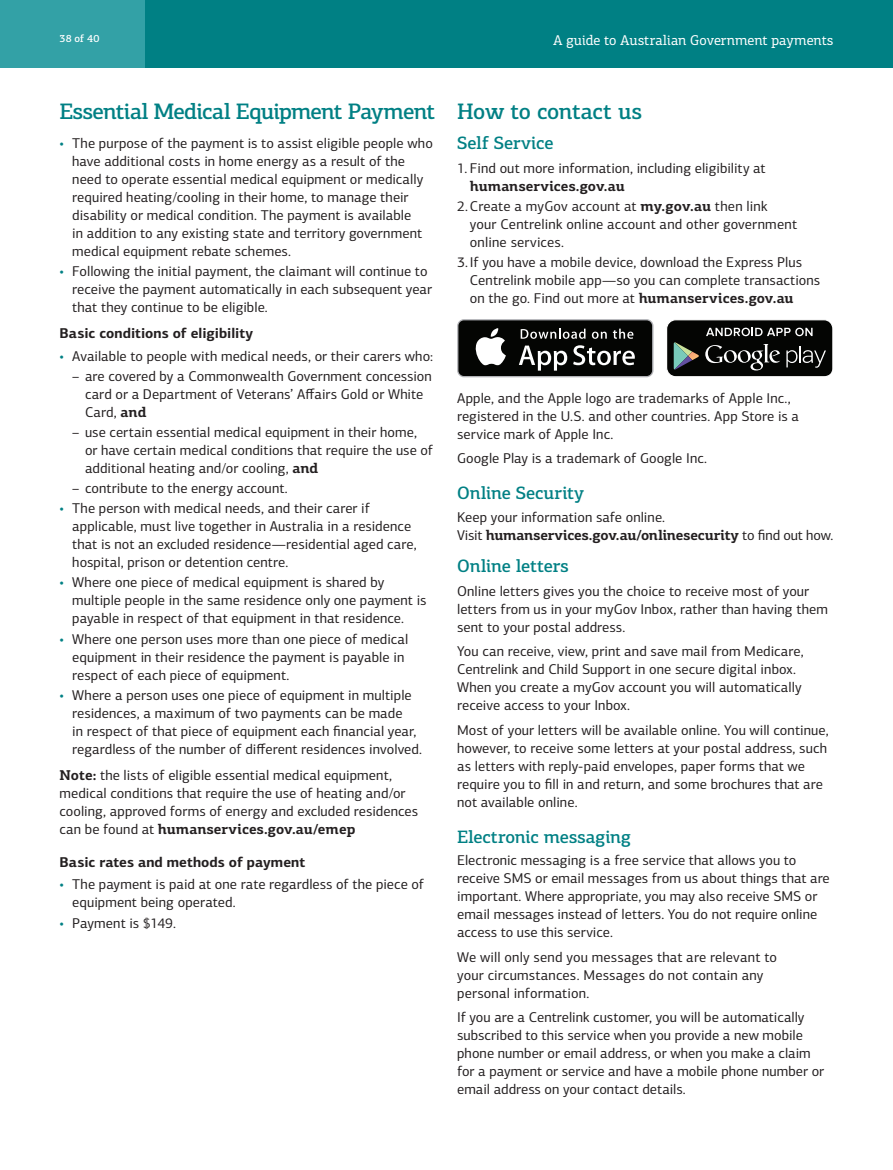
<style>
.page{position:relative;width:893px;height:1170px;background:#fff}
.page>*{position:absolute;margin:0;border:0;box-sizing:border-box;transform-origin:0 0}
.t1{font:500 22.5px "PF Centro Slab Pro";letter-spacing:-.03em;color:#008084}
.t2{font:500 18px "PF Centro Slab Pro";letter-spacing:-.005em;color:#008084}
.t3{font:14.25px/18px "PF Centro Sans Pro";letter-spacing:.005em;color:#231f20}
.t4{font:700 14.25px "PF Centro Slab Pro";letter-spacing:-.005em;color:#231f20}
.t5{font:700 14.25px "PF Centro Sans Pro";letter-spacing:.005em;color:#231f20}
.t6{font:14.25px "PF Centro Slab Pro";color:#fff}
.t7{font:500 10.5px "PF Centro Slab Pro";color:#fff}
.s1{color:#008084}
.s2{font-family:"PF Centro Slab Pro";font-weight:700}
.s3{font-family:"PF Centro Sans Pro";font-weight:400}
</style>
<div class="page">
<div style="left:0;top:0;width:893px;height:68px;background:#008084"></div>
<div style="left:0;top:0;width:145px;height:68px;background:#33a1a6"></div>
<svg style="left:457px;top:319px;width:196px;height:58px"></svg>
<div style="left:458px;top:320px;width:194px;height:56px;background:#040503;border-radius:6px"></div>
<svg style="left:475px;top:328px;width:31px;height:37px"></svg>
<svg style="left:519px;top:345px;width:48px;height:25px"></svg>
<svg style="left:573px;top:345px;width:62px;height:20px"></svg>
<svg style="left:521px;top:328px;width:65px;height:11px"></svg>
<svg style="left:592px;top:331px;width:15px;height:8px"></svg>
<svg style="left:613px;top:328px;width:20px;height:11px"></svg>
<div style="left:667px;top:320px;width:166px;height:57px;background:#040503;border-radius:9px"></div>
<div style="left:666px;top:319px;width:167px;height:58px;border:1px solid #fff;border-radius:9px"></div>
<svg style="left:705px;top:344px;width:75px;height:26px"></svg>
<svg style="left:786px;top:346px;width:40px;height:22px"></svg>
<svg style="left:706px;top:327px;width:107px;height:9px"></svg>
<svg style="left:674px;top:342px;width:25px;height:27px"></svg>
<p class="t7" style="left:60px;top:32px;width:41px">38 of 40</p>
<p class="t6" style="left:553px;top:31px;width:282px">A guide to Australian Government payments</p>
<h1 class="t1" style="left:60px;top:97px;width:377px">Essential Medical Equipment Payment</h1>
<p class="t3" style="left:72px;top:134px;width:362px;text-indent:-13px"><span class="s1">•</span> The purpose of the payment is to assist eligible people who have additional costs in home energy as a result of the need to operate essential medical equipment or medically required heating/cooling in their home, to manage their disability or medical condition. The payment is available<br>in addition to any existing state and territory government medical equipment rebate schemes.</p>
<p class="t3" style="left:72px;top:262px;width:361px;text-indent:-13px"><span class="s1">•</span> Following the initial payment, the claimant will continue to receive the payment automatically in each subsequent year that they continue to be eligible.</p>
<p class="t5" style="left:60px;top:324px;width:195px">Basic conditions of eligibility</p>
<p class="t3" style="left:60px;top:347px;width:375px"><span class="s1">•</span> Available to people with medical needs, or their carers who:</p>
<p class="t3" style="left:85px;top:367px;width:348px;text-indent:-13px">– are covered by a Commonwealth Government concession card or a Department of Veterans’ Affairs Gold or White<br>Card, <span class="s2">and</span></p>
<p class="t3" style="left:85px;top:423px;width:350px;text-indent:-13px">– use certain essential medical equipment in their home, or have certain medical conditions that require the use of additional heating and/or cooling, <span class="s2">and</span></p>
<p class="t3" style="left:72px;top:479px;width:217px">– contribute to the energy account.</p>
<p class="t3" style="left:72px;top:499px;width:346px;text-indent:-13px"><span class="s1">•</span> The person with medical needs, and their carer if applicable, must live together in Australia in a residence that is not an excluded residence—residential aged care, hospital, prison or detention centre.</p>
<p class="t3" style="left:72px;top:573px;width:356px;text-indent:-13px"><span class="s1">•</span> Where one piece of medical equipment is shared by multiple people in the same residence only one payment is payable in respect of that equipment in that residence.</p>
<p class="t3" style="left:72px;top:629px;width:338px;text-indent:-13px"><span class="s1">•</span> Where one person uses more than one piece of medical equipment in their residence the payment is payable in respect of each piece of equipment.</p>
<p class="t3" style="left:72px;top:685px;width:351px;text-indent:-13px"><span class="s1">•</span> Where a person uses one piece of equipment in multiple residences, a maximum of two payments can be made<br>in respect of that piece of equipment each financial year, regardless of the number of different residences involved.</p>
<p class="t3" style="left:60px;top:766px;width:360px"><span class="s2">Note:</span> the lists of eligible essential medical equipment, medical conditions that require the use of heating and/or cooling, approved forms of energy and excluded residences</p>
<p class="t4" style="left:60px;top:820px;width:297px"><span class="s3">can be found at</span> humanservices.gov.au/emep</p>
<p class="t5" style="left:60px;top:853px;width:247px">Basic rates and methods of payment</p>
<p class="t3" style="left:72px;top:875px;width:353px;text-indent:-13px"><span class="s1">•</span> The payment is paid at one rate regardless of the piece of equipment being operated.</p>
<p class="t3" style="left:60px;top:913px;width:118px"><span class="s1">•</span> Payment is $149.</p>
<h1 class="t1" style="left:457px;top:97px;width:186px">How to contact us</h1>
<p class="t2" style="left:457px;top:131px;width:98px">Self Service</p>
<p class="t3" style="left:457px;top:159px;width:310px">1. Find out more information, including eligibility at</p>
<p class="t4" style="left:470px;top:177px;width:156px">humanservices.gov.au</p>
<p class="t3" style="left:470px;top:197px;width:329px;text-indent:-13px">2.Create a myGov account at <span class="s2">my.gov.au</span> then link your Centrelink online account and other government online services.</p>
<p class="t3" style="left:470px;top:253px;width:352px;text-indent:-13px">3.If you have a mobile device, download the Express Plus<br>Centrelink mobile app—so you can complete transactions on the go. Find out more at <span class="s2">humanservices.gov.au</span></p>
<p class="t3" style="left:457px;top:389px;width:343px">Apple, and the Apple logo are trademarks of Apple Inc., registered in the U.S. and other countries. App Store is a service mark of Apple Inc.</p>
<p class="t3" style="left:457px;top:449px;width:252px">Google Play is a trademark of Google Inc.</p>
<p class="t2" style="left:457px;top:482px;width:129px">Online Security</p>
<p class="t3" style="left:457px;top:508px;width:210px">Keep your information safe online.</p>
<p class="t4" style="left:457px;top:525px;width:378px"><span class="s3">Visit</span> humanservices.gov.au/onlinesecurity <span class="s3">to find out how.</span></p>
<p class="t2" style="left:457px;top:554px;width:113px">Online letters</p>
<p class="t3" style="left:457px;top:582px;width:372px">Online letters gives you the choice to receive most of your letters from us in your myGov Inbox, rather than having them sent to your postal address.</p>
<p class="t3" style="left:457px;top:642px;width:348px">You can receive, view, print and save mail from Medicare, Centrelink and Child Support in one secure digital inbox.<br>When you create a myGov account you will automatically receive access to your Inbox.</p>
<p class="t3" style="left:457px;top:721px;width:373px">Most of your letters will be available online. You will continue, however, to receive some letters at your postal address, such as letters with reply-paid envelopes, paper forms that we require you to fill in and return, and some brochures that are not available online.</p>
<p class="t2" style="left:457px;top:825px;width:175px">Electronic messaging</p>
<p class="t3" style="left:457px;top:851px;width:374px">Electronic messaging is a free service that allows you to receive SMS or email messages from us about things that are important. Where appropriate, you may also receive SMS or email messages instead of letters. You do not require online access to use this service.</p>
<p class="t3" style="left:457px;top:947px;width:321px">We will only send you messages that are relevant to your circumstances. Messages do not contain any personal information.</p>
<p class="t3" style="left:457px;top:1008px;width:369px">If you are a Centrelink customer, you will be automatically subscribed to this service when you provide a new mobile phone number or email address, or when you make a claim for a payment or service and have a mobile phone number or email address on your contact details.</p>
</div>
